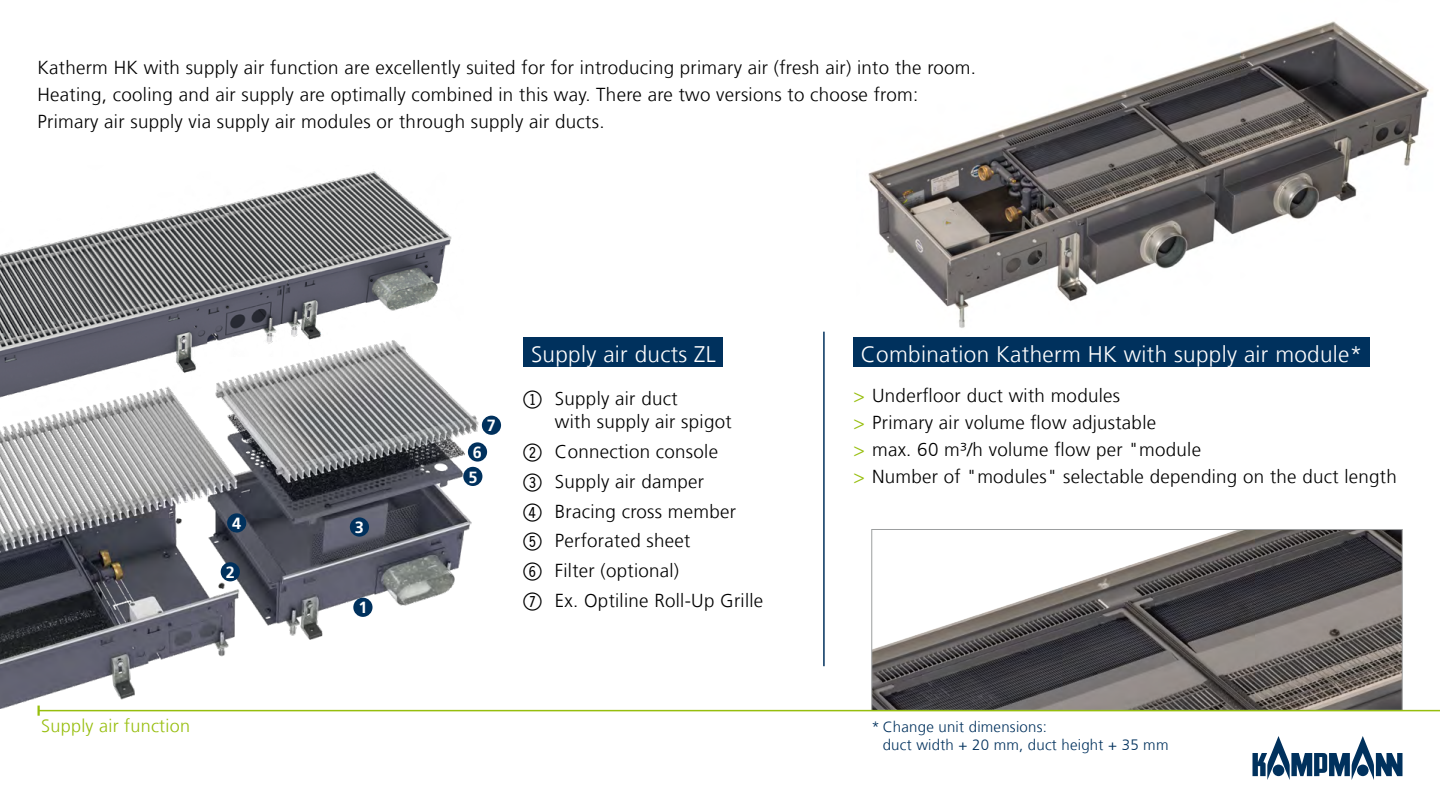
<style>
.page{position:relative;width:1440px;height:810px;background:#fff}
.page>*{position:absolute;margin:0;border:0;box-sizing:border-box;transform-origin:0 0}
.t1{font:300 22.5px "Frutiger LT Com";letter-spacing:.015em;color:#fff}
.t2{font:300 18.75px/29.9px "Frutiger LT Com";letter-spacing:.015em;color:#000}
.t3{font:300 18px "Frutiger LT Com";letter-spacing:.015em;color:#97be0d}
.t4{font:700 16.27px/24.5px "Frutiger LT Com";color:#fff}
.t5{font:300 15px/18px "Frutiger LT Com";letter-spacing:.015em;color:#00315d}
.s1{font-family:"Double Digits Round";font-weight:400;font-size:30px}
.s2{color:#97be0d}
</style>
<div class="page">
<img style="left:868px;top:21px;width:561px;height:307px">
<img style="left:0;top:407px;width:487px;height:301px">
<img style="left:0;top:171px;width:463px;height:245px">
<div style="left:524px;top:337px;width:199px;height:30px;background:#00315d"></div>
<div style="left:482px;top:416px;width:19px;height:19px;background:#00315d;border-radius:50%"></div>
<div style="left:468px;top:442px;width:19px;height:20px;background:#00315d;border-radius:50%"></div>
<div style="left:463px;top:467px;width:19px;height:19px;background:#00315d;border-radius:50%"></div>
<div style="left:227px;top:513px;width:19px;height:20px;background:#00315d;border-radius:50%"></div>
<div style="left:221px;top:562px;width:19px;height:19px;background:#00315d;border-radius:50%"></div>
<div style="left:353px;top:598px;width:20px;height:19px;background:#00315d;border-radius:50%"></div>
<div style="left:350px;top:517px;width:19px;height:20px;background:#00315d;border-radius:50%"></div>
<img style="left:873px;top:531px;width:527px;height:178px">
<div style="left:871px;top:529px;width:531px;height:182px;border:1px solid #9c9e9f"></div>
<div style="left:853px;top:337px;width:517px;height:30px;background:#00315d"></div>
<hr style="left:823px;top:332px;width:2px;height:334px;background:#00315d">
<svg style="left:1253px;top:736px;width:150px;height:44px"></svg>
<hr style="left:39px;top:710px;width:1401px;height:1px;background:#97be0d">
<svg style="left:38px;top:706px;width:2px;height:10px"></svg>
<p class="t2" style="left:38px;top:54px;width:940px;line-height:27px">Katherm HK with supply air function are excellently suited for for introducing primary air (fresh air) into the room.<br>Heating, cooling and air supply are optimally combined in this way. There are two versions to choose from:<br>Primary air supply via supply air modules or through supply air ducts.</p>
<p class="t4" style="left:232px;top:511px;width:11px">4</p>
<p class="t4" style="left:226px;top:560px;width:11px">2</p>
<p class="t4" style="left:355px;top:515px;width:11px">3</p>
<p class="t4" style="left:358px;top:596px;width:11px">1</p>
<p class="t4" style="left:487px;top:414px;width:11px">7</p>
<p class="t4" style="left:468px;top:440px;width:15px">6<br>5</p>
<p class="t1" style="left:531px;top:341px;width:186px">Supply air ducts ZL</p>
<p class="t2" style="left:555px;top:388px;width:178px;line-height:22.5px;text-indent:-31px"><span class="s1">1</span> Supply air duct<br>with supply air spigot</p>
<p class="t2" style="left:524px;top:436px;width:241px"><span class="s1">2</span> Connection console<br><span class="s1">3</span> Supply air damper<br><span class="s1">4</span> Bracing cross member<br><span class="s1">5</span> Perforated sheet<br><span class="s1">6</span> Filter (optional)<br><span class="s1">7</span> Ex. Optiline Roll-Up Grille</p>
<p class="t1" style="left:861px;top:341px;width:503px">Combination Katherm HK with supply air module*</p>
<p class="t2" style="left:853px;top:382px;width:545px;line-height:27px"><span class="s2">&gt;</span> Underfloor duct with modules<br><span class="s2">&gt;</span> Primary air volume flow adjustable<br><span class="s2">&gt;</span> max. 60 m³/h volume flow per "module<br><span class="s2">&gt;</span> Number of "modules" selectable depending on the duct length</p>
<p class="t3" style="left:41px;top:715px;width:150px">Supply air function</p>
<p class="t5" style="left:883px;top:718px;width:287px;text-indent:-11px">* Change unit dimensions:<br>duct width + 20 mm, duct height + 35 mm</p>
</div>
